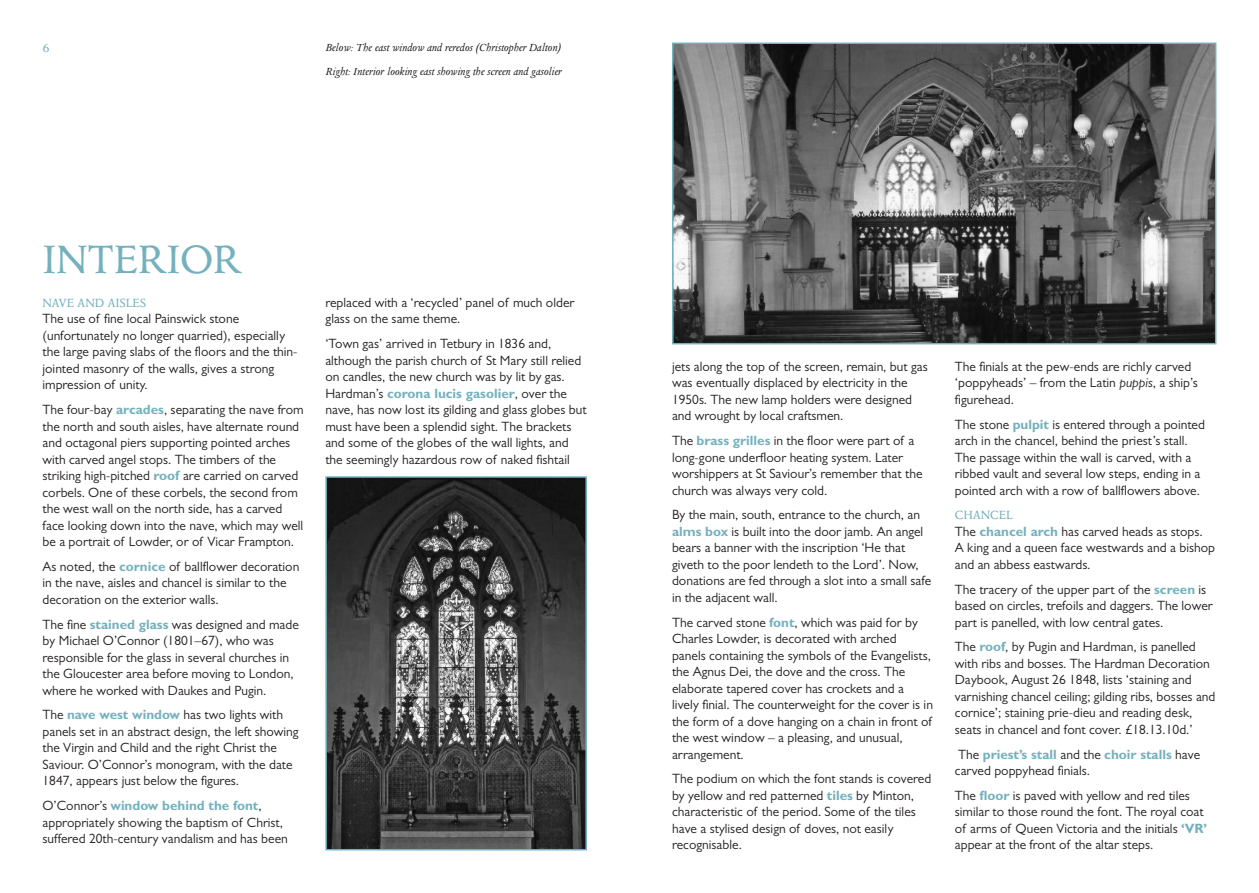
<style>
.page{position:relative;width:1259px;height:893px;background:#fff}
.page>*{position:absolute;margin:0;border:0;box-sizing:border-box;transform-origin:0 0}
.t1{font:45px "Columbus";letter-spacing:-.01em;color:#74b1bd}
.t2{font:13.5px/16.5px "Gill Sans";color:#231f20}
.t3{font:13.5px "Columbus";letter-spacing:-.01em;color:#74b1bd}
.t4{font:italic 12px/24px "Columbus";color:#231f20}
.s1{font-weight:700;color:#74b1bd}
.s2{font-style:italic}
</style>
<div class="page">
<img style="left:328px;top:479px;width:256px;height:368px">
<div style="left:325px;top:476px;width:262px;height:374px;border:2px solid #74b1bd"></div>
<img style="left:675px;top:46px;width:538px;height:295px">
<div style="left:672px;top:43px;width:544px;height:301px;border:2px solid #74b1bd"></div>
<p class="t3" style="left:43px;top:43px;width:9px">6</p>
<p class="t4" style="left:325px;top:36px;width:238px">Below: The east window and reredos (Christopher Dalton)<br>Right: Interior looking east showing the screen and gasolier</p>
<h1 class="t1" style="left:43px;top:242px;width:201px">INTERIOR</h1>
<p class="t3" style="left:43px;top:298px;width:105px">NAVE AND AISLES</p>
<p class="t2" style="left:43px;top:312px;width:256px">The use of fine local Painswick stone (unfortunately no longer quarried), especially the large paving slabs of the floors and the thin&shy;jointed masonry of the walls, gives a strong impression of unity.</p>
<p class="t2" style="left:43px;top:403px;width:262px">The four-bay <span class="s1">arcades</span>, separating the nave from the north and south aisles, have alternate round and octagonal piers supporting pointed arches with carved angel stops. The timbers of the striking high-pitched <span class="s1">roof</span> are carried on carved corbels. One of these corbels, the second from the west wall on the north side, has a carved face looking down into the nave, which may well be a portrait of Lowder, or of Vicar Frampton.</p>
<p class="t2" style="left:43px;top:560px;width:258px">As noted, the <span class="s1">cornice</span> of ballflower decoration in the nave, aisles and chancel is similar to the decoration on the exterior walls.</p>
<p class="t2" style="left:43px;top:617px;width:258px">The fine <span class="s1">stained glass</span> was designed and made by Michael O’Connor (1801–67), who was responsible for the glass in several churches in the Gloucester area before moving to London, where he worked with Daukes and Pugin.</p>
<p class="t2" style="left:43px;top:708px;width:258px">The <span class="s1">nave west window</span> has two lights with panels set in an abstract design, the left showing the Virgin and Child and the right Christ the Saviour. O’Connor’s monogram, with the date 1847, appears just below the figures.</p>
<p class="t2" style="left:43px;top:799px;width:247px">O’Connor’s <span class="s1">window behind the font</span>, appropriately showing the baptism of Christ, suffered 20th-century vandalism and has been</p>
<p class="t2" style="left:325px;top:295px;width:250px">replaced with a ‘recycled’ panel of much older glass on the same theme.</p>
<p class="t2" style="left:325px;top:337px;width:263px">‘Town gas’ arrived in Tetbury in 1836 and, although the parish church of St Mary still relied on candles, the new church was by lit by gas.<br>Hardman’s <span class="s1">corona lucis gasolier</span>, over the nave, has now lost its gilding and glass globes but must have been a splendid sight. The brackets and some of the globes of the wall lights, and the seemingly hazardous row of naked fishtail</p>
<p class="t2" style="left:672px;top:359px;width:257px">jets along the top of the screen, remain, but gas was eventually displaced by electricity in the 1950s. The new lamp holders were designed and wrought by local craftsmen.</p>
<p class="t2" style="left:672px;top:434px;width:252px">The <span class="s1">brass grilles</span> in the floor were part of a long-gone underfloor heating system. Later worshippers at St Saviour’s remember that the church was always very cold.</p>
<p class="t2" style="left:672px;top:508px;width:261px">By the main, south, entrance to the church, an <span class="s1">alms box</span> is built into the door jamb. An angel bears a banner with the inscription ‘He that giveth to the poor lendeth to the Lord’. Now, donations are fed through a slot into a small safe in the adjacent wall.</p>
<p class="t2" style="left:672px;top:615px;width:262px">The carved stone <span class="s1">font</span>, which was paid for by Charles Lowder, is decorated with arched panels containing the symbols of the Evangelists, the Agnus Dei, the dove and the cross. The elaborate tapered cover has crockets and a lively finial. The counterweight for the cover is in the form of a dove hanging on a chain in front of the west window – a pleasing, and unusual, arrangement.</p>
<p class="t2" style="left:672px;top:772px;width:261px">The podium on which the font stands is covered by yellow and red patterned <span class="s1">tiles</span> by Minton, characteristic of the period. Some of the tiles have a stylised design of doves, not easily recognisable.</p>
<p class="t2" style="left:955px;top:359px;width:244px">The finials at the pew-ends are richly carved ‘poppyheads’ – from the Latin <span class="s2">puppis</span>, a ship’s figurehead.</p>
<p class="t2" style="left:955px;top:417px;width:252px">The stone <span class="s1">pulpit</span> is entered through a pointed arch in the chancel, behind the priest’s stall.<br>The passage within the wall is carved, with a ribbed vault and several low steps, ending in a pointed arch with a row of ballflowers above.</p>
<p class="t3" style="left:955px;top:510px;width:60px">CHANCEL</p>
<p class="t2" style="left:955px;top:524px;width:262px">The <span class="s1">chancel arch</span> has carved heads as stops.<br>A king and a queen face westwards and a bishop and an abbess eastwards.</p>
<p class="t2" style="left:955px;top:582px;width:259px">The tracery of the upper part of the <span class="s1">screen</span> is based on circles, trefoils and daggers. The lower part is panelled, with low central gates.</p>
<p class="t2" style="left:955px;top:640px;width:262px">The <span class="s1">roof</span>, by Pugin and Hardman, is panelled with ribs and bosses. The Hardman Decoration Daybook, August 26 1848, lists ‘staining and varnishing chancel ceiling; gilding ribs, bosses and cornice’; staining prie-dieu and reading desk, seats in chancel and font cover. £18.13.10d.’</p>
<p class="t2" style="left:955px;top:747px;width:247px">The <span class="s1">priest’s stall</span> and the <span class="s1">choir stalls</span> have carved poppyhead finials.</p>
<p class="t2" style="left:955px;top:788px;width:254px">The <span class="s1">floor</span> is paved with yellow and red tiles similar to those round the font. The royal coat of arms of Queen Victoria and the initials <span class="s1">‘VR’ </span>appear at the front of the altar steps.</p>
</div>
